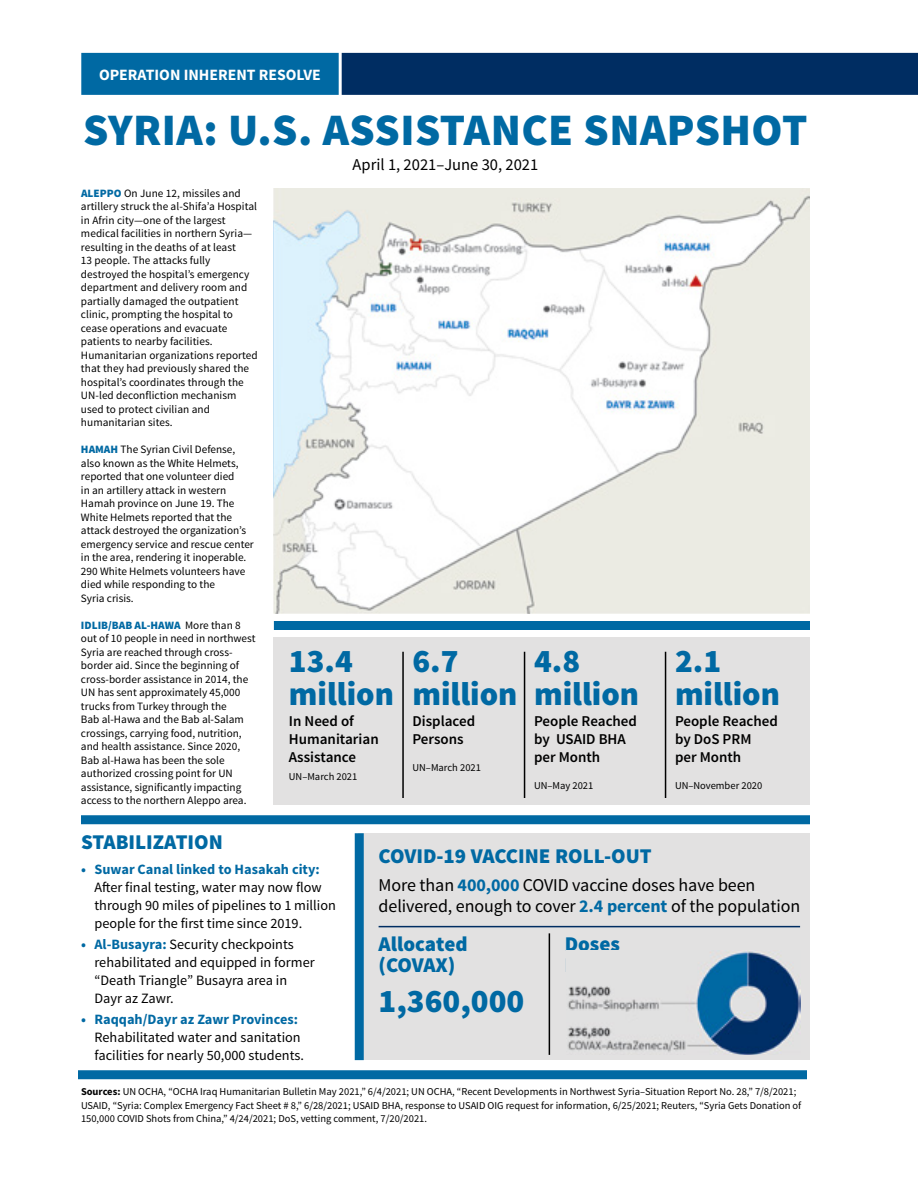
<style>
.page{position:relative;width:918px;height:1188px;background:#fff}
.page>*{position:absolute;margin:0;border:0;box-sizing:border-box;transform-origin:0 0}
.t1{font:900 45px "Source Sans Pro";letter-spacing:.01em;color:#0069a3}
.t2{font:900 33px/33px "Source Sans Pro";color:#0069a3}
.t3{font:900 21px/21.8px "Source Sans Pro";color:#0069a3}
.t4{font:18px/21px "Source Sans Pro";letter-spacing:-.005em;color:#000}
.t5{font:16.5px "Source Sans Pro";color:#000}
.t6{font:700 15.75px "Source Sans Pro";color:#fff}
.t7{font:600 15px/18px "Source Sans Pro";color:#000}
.t8{font:14.25px/18px "Source Sans Pro";color:#000}
.t9{font:700 14.25px "Source Sans Pro";color:#0069a3}
.t10{font:11.25px/13.5px "Source Sans Pro";color:#000}
.t11{font:10.5px/13.5px "Source Sans Pro";color:#000}
.s1{font-weight:900;color:#0069a3}
.s2{font-weight:700;color:#0069a3}
.s3{font-weight:700}
</style>
<div class="page">
<div style="left:342px;top:53px;width:576px;height:42px;background:#002d62"></div>
<div style="left:81px;top:53px;width:258px;height:42px;background:#0069a3"></div>
<div style="left:359px;top:833px;width:451px;height:227px;background:#e2e1e1"></div>
<hr style="left:379px;top:926px;width:421px;height:1px;background:#002d62">
<hr style="left:549px;top:933px;width:1px;height:122px;background:#000">
<div style="left:274px;top:621px;width:536px;height:9px;background:#0069a3"></div>
<div style="left:274px;top:638px;width:536px;height:168px;background:#e2e1e1"></div>
<img style="left:274px;top:188px;width:536px;height:425px">
<hr style="left:402px;top:652px;width:2px;height:146px;background:#000">
<div style="left:81px;top:815px;width:729px;height:9px;background:#0069a3"></div>
<div style="left:78px;top:1070px;width:729px;height:9px;background:#0069a3"></div>
<div style="left:355px;top:833px;width:9px;height:227px;background:#0069a3"></div>
<hr style="left:524px;top:652px;width:1px;height:146px;background:#000">
<hr style="left:665px;top:652px;width:1px;height:146px;background:#000">
<img style="left:567px;top:950px;width:233px;height:105px">
<h3 class="t6" style="left:99px;top:64px;width:223px">OPERATION INHERENT RESOLVE</h3>
<h1 class="t1" style="left:83px;top:100px;width:726px">SYRIA: U.S. ASSISTANCE SNAPSHOT</h1>
<h3 class="t5" style="left:353px;top:155px;width:187px">April 1, 2021–June 30, 2021</h3>
<p class="t10" style="left:81px;top:186px;width:178px"><span class="s1">ALEPPO</span> On June 12, missiles and artillery struck the al-Shifa’a Hospital in Afrin city—one of the largest medical facilities in northern Syria— resulting in the deaths of at least<br>13 people. The attacks fully destroyed the hospital’s emergency department and delivery room and partially damaged the outpatient clinic, prompting the hospital to cease operations and evacuate patients to nearby facilities.<br>Humanitarian organizations reported that they had previously shared the hospital’s coordinates through the UN-led deconfliction mechanism used to protect civilian and humanitarian sites.</p>
<p class="t10" style="left:81px;top:443px;width:174px"><span class="s1">HAMAH</span> The Syrian Civil Defense, also known as the White Helmets, reported that one volunteer died<br>in an artillery attack in western<br>Hamah province on June 19. The<br>White Helmets reported that the attack destroyed the organization’s emergency service and rescue center in the area, rendering it inoperable.<br>290 White Helmets volunteers have died while responding to the<br>Syria crisis.</p>
<p class="t10" style="left:81px;top:618px;width:176px"><span class="s1">IDLIB/BAB AL-HAWA</span> More than 8 out of 10 people in need in northwest Syria are reached through cross&shy;border aid. Since the beginning of cross-border assistance in 2014, the UN has sent approximately 45,000 trucks from Turkey through the<br>Bab al-Hawa and the Bab al-Salam crossings, carrying food, nutrition, and health assistance. Since 2020, Bab al-Hawa has been the sole authorized crossing point for UN assistance, significantly impacting access to the northern Aleppo area.</p>
<h2 class="t2" style="left:289px;top:646px;width:107px">13.4 million</h2>
<h3 class="t7" style="left:289px;top:713px;width:91px">In Need of<br>Humanitarian<br>Assistance</h3>
<p class="t11" style="left:289px;top:770px;width:70px">UN–March 2021</p>
<h2 class="t2" style="left:412px;top:646px;width:107px">6.7 million</h2>
<h3 class="t7" style="left:412px;top:713px;width:64px">Displaced<br>Persons</h3>
<p class="t11" style="left:412px;top:761px;width:70px">UN–March 2021</p>
<h2 class="t2" style="left:534px;top:646px;width:107px">4.8 million</h2>
<h3 class="t7" style="left:534px;top:713px;width:104px">People Reached by USAID BHA per Month</h3>
<p class="t11" style="left:534px;top:779px;width:61px">UN–May 2021</p>
<h2 class="t2" style="left:675px;top:646px;width:107px">2.1 million</h2>
<h3 class="t7" style="left:675px;top:713px;width:104px">People Reached by DoS PRM<br>per Month</h3>
<p class="t11" style="left:675px;top:779px;width:89px">UN–November 2020</p>
<h3 class="t3" style="left:81px;top:832px;width:143px">STABILIZATION</h3>
<p class="t9" style="left:81px;top:860px;width:240px">• Suwar Canal linked to Hasakah city:</p>
<p class="t8" style="left:94px;top:878px;width:243px">After final testing, water may now flow through 90 miles of pipelines to 1 million people for the first time since 2019.</p>
<p class="t8" style="left:95px;top:935px;width:222px;text-indent:-14px"><span class="s2">• Al-Busayra:</span> Security checkpoints rehabilitated and equipped in former “Death Triangle” Busayra area in<br>Dayr az Zawr.</p>
<p class="t9" style="left:81px;top:1010px;width:218px">• Raqqah/Dayr az Zawr Provinces:</p>
<p class="t8" style="left:94px;top:1028px;width:211px">Rehabilitated water and sanitation facilities for nearly 50,000 students.</p>
<h3 class="t3" style="left:379px;top:846px;width:275px">COVID-19 VACCINE ROLL-OUT</h3>
<h3 class="t4" style="left:379px;top:874px;width:423px">More than <span class="s2">400,000</span> COVID vaccine doses have been delivered, enough to cover <span class="s2">2.4 percent</span> of the population</h3>
<h3 class="t3" style="left:379px;top:934px;width:91px">Allocated (COVAX)</h3>
<h2 class="t2" style="left:379px;top:986px;width:147px">1,360,000</h2>
<h3 class="t3" style="left:565px;top:934px;width:57px">Doses</h3>
<p class="t11" style="left:81px;top:1085px;width:722px"><span class="s3">Sources:</span> UN OCHA, “OCHA Iraq Humanitarian Bulletin May 2021,” 6/4/2021; UN OCHA, “Recent Developments in Northwest Syria–Situation Report No. 28,” 7/8/2021;<br>USAID, “Syria: Complex Emergency Fact Sheet # 8,” 6/28/2021; USAID BHA, response to USAID OIG request for information, 6/25/2021; Reuters, “Syria Gets Donation of<br>150,000 COVID Shots from China,” 4/24/2021; DoS, vetting comment, 7/20/2021.</p>
</div>
